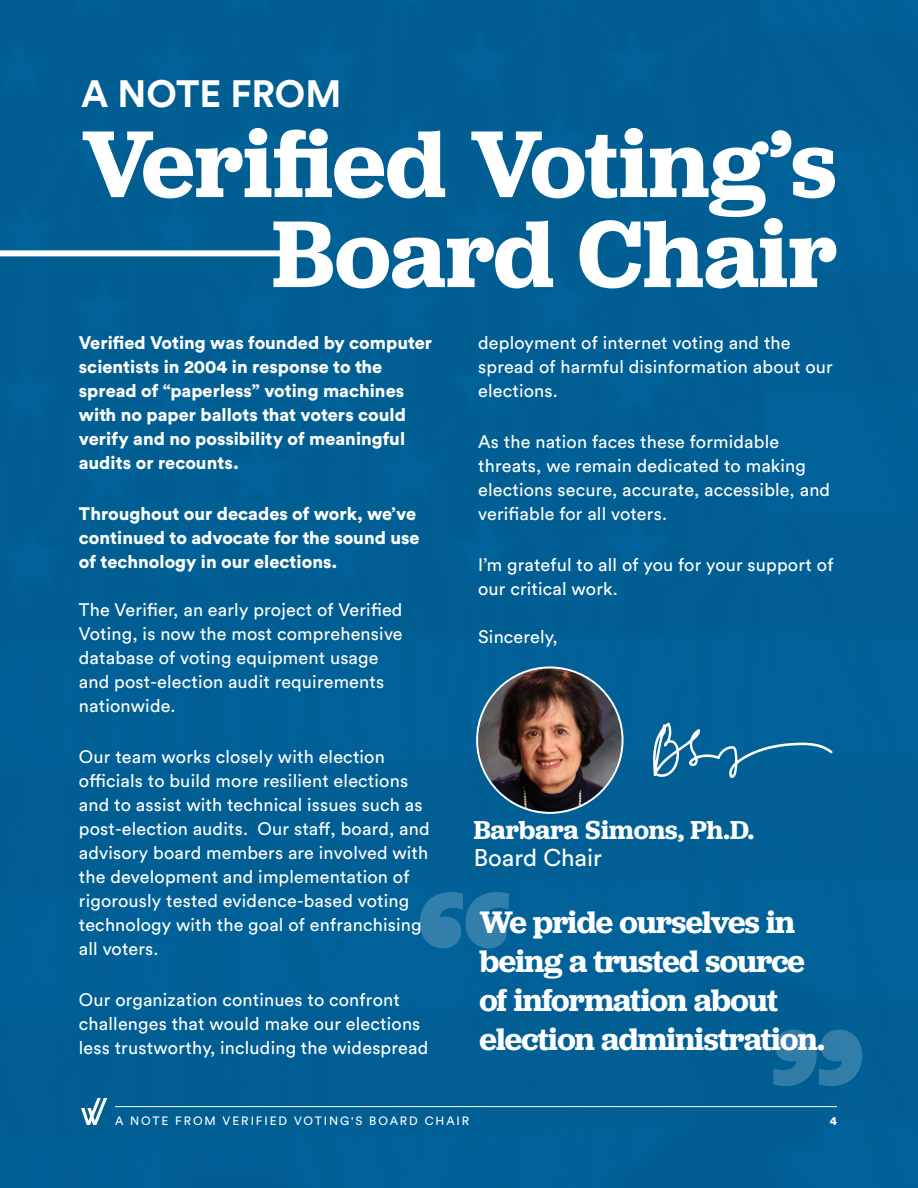
<style>
.page{position:relative;width:918px;height:1188px;background:#015f94}
.page>*{position:absolute;margin:0;border:0;box-sizing:border-box;transform-origin:0 0}
.t1{font:600 98.7px/90px "Jubilat";color:#fff;text-align:right}
.t2{font:700 37.8px "Circular Std";color:#fff}
.t3{font:600 32.4px/38.8px "Jubilat";letter-spacing:-.02em;color:#fff}
.t4{font:600 27px "Jubilat";letter-spacing:-.005em;color:#fff}
.t5{font:24px "Circular Std";color:#fff}
.t6{font:18px/24px "Circular Std";letter-spacing:.01em;color:#fff}
.t7{font:900 18px/24px "Circular Std";color:#fff}
.t8{font:12px "Circular Std";letter-spacing:.16em;color:#fff}
.t9{font:900 12px "Circular Std";color:#fff}
</style>
<div class="page">
<div style="left:0;top:250px;width:311px;height:6px;background:#fff"></div>
<svg style="left:420px;top:892px;width:89px;height:56px"></svg>
<svg style="left:773px;top:1030px;width:89px;height:56px"></svg>
<hr style="left:115px;top:1106px;width:722px;height:1px;background:#fff">
<svg style="left:81px;top:1098px;width:26px;height:27px"></svg>
<img style="left:478px;top:668px;width:144px;height:144px;border-radius:72px">
<svg style="left:653px;top:722px;width:180px;height:56px"></svg>
<h2 class="t2" style="left:81px;top:69px;width:262px">A NOTE FROM</h2>
<h1 class="t1" style="left:81px;top:117px;width:758px">Verified Voting’s<br>Board Chair</h1>
<p class="t7" style="left:79px;top:330px;width:355px">Verified Voting was founded by computer scientists in 2004 in response to the spread of “paperless” voting machines with no paper ballots that voters could verify and no possibility of meaningful audits or recounts.</p>
<p class="t7" style="left:79px;top:501px;width:342px">Throughout our decades of work, we’ve continued to advocate for the sound use of technology in our elections.</p>
<p class="t6" style="left:79px;top:598px;width:325px">The Verifier, an early project of Verified Voting, is now the most comprehensive database of voting equipment usage and post-election audit requirements nationwide.</p>
<p class="t6" style="left:79px;top:744px;width:352px">Our team works closely with election officials to build more resilient elections and to assist with technical issues such as post-election audits. Our staff, board, and advisory board members are involved with the development and implementation of rigorously tested evidence-based voting technology with the goal of enfranchising all voters.</p>
<p class="t6" style="left:79px;top:987px;width:351px">Our organization continues to confront challenges that would make our elections less trustworthy, including the widespread</p>
<p class="t6" style="left:478px;top:330px;width:356px">deployment of internet voting and the spread of harmful disinformation about our elections.</p>
<p class="t6" style="left:478px;top:429px;width:354px">As the nation faces these formidable threats, we remain dedicated to making elections secure, accurate, accessible, and verifiable for all voters.</p>
<p class="t6" style="left:478px;top:552px;width:357px">I’m grateful to all of you for your support of our critical work.</p>
<p class="t6" style="left:478px;top:624px;width:81px">Sincerely,</p>
<h3 class="t4" style="left:474px;top:812px;width:282px">Barbara Simons, Ph.D.</h3>
<h3 class="t5" style="left:474px;top:843px;width:130px">Board Chair</h3>
<h3 class="t3" style="left:480px;top:902px;width:347px">We pride ourselves in being a trusted source of information about election administration.</h3>
<p class="t8" style="left:115px;top:1113px;width:356px">A NOTE FROM VERIFIED VOTING'S BOARD CHAIR</p>
<p class="t9" style="left:830px;top:1113px;width:9px">4</p>
</div>
